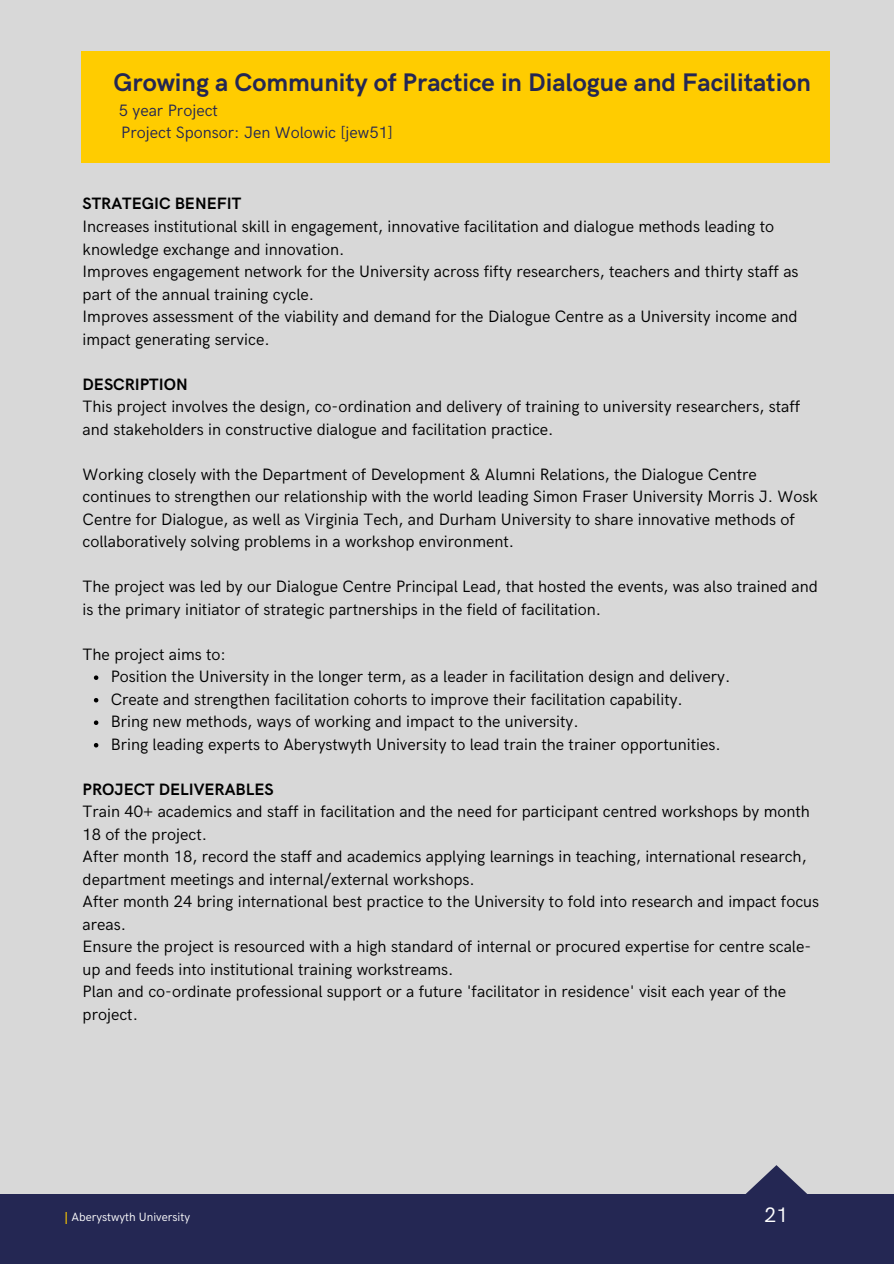
<style>
.page{position:relative;width:894px;height:1264px;background:#fff}
.page>*{position:absolute;margin:0;border:0;box-sizing:border-box;transform-origin:0 0}
.t1{font:700 25.5px "HK Grotesk";color:#242753}
.t2{font:21px "HK Grotesk";color:#fff}
.t3{font:16.5px/22.5px "HK Grotesk";color:#000}
.t4{font:16.5px "HK Grotesk";color:#242753}
.t5{font:12px "HK Grotesk";color:#fff}
.s1{font-weight:700}
.s2{font-weight:700;color:#fc0}
</style>
<div class="page">
<div style="left:0;top:0;width:893px;height:1263px;background:#d8d8d8"></div>
<div style="left:81px;top:51px;width:748px;height:111px;background:#fc0"></div>
<div style="left:0;top:1194px;width:893px;height:69px;background:#242753"></div>
<svg style="left:746px;top:1165px;width:61px;height:29px"></svg>
<svg style="left:94px;top:675px;width:4px;height:5px"></svg>
<svg style="left:94px;top:698px;width:4px;height:4px"></svg>
<svg style="left:94px;top:720px;width:4px;height:5px"></svg>
<svg style="left:94px;top:743px;width:4px;height:4px"></svg>
<p class="t1" style="left:113px;top:68px;width:698px">Growing a Community of Practice in Dialogue and Facilitation</p>
<p class="t4" style="left:119px;top:101px;width:101px">5 year Project</p>
<p class="t4" style="left:121px;top:123px;width:273px">Project Sponsor: Jen Wolowic [jew51]</p>
<h1 class="t3" style="left:83px;top:193px;width:717px"><span class="s1">STRATEGIC BENEFIT<br></span>Increases institutional skill in engagement, innovative facilitation and dialogue methods leading to knowledge exchange and innovation.<br>Improves engagement network for the University across fifty researchers, teachers and thirty staff as part of the annual training cycle.<br>Improves assessment of the viability and demand for the Dialogue Centre as a University income and impact generating service.</h1>
<h1 class="t3" style="left:83px;top:373px;width:719px"><span class="s1">DESCRIPTION<br></span>This project involves the design, co-ordination and delivery of training to university researchers, staff and stakeholders in constructive dialogue and facilitation practice.</h1>
<h1 class="t3" style="left:83px;top:463px;width:736px">Working closely with the Department of Development &amp; Alumni Relations, the Dialogue Centre continues to strengthen our relationship with the world leading Simon Fraser University Morris J. Wosk Centre for Dialogue, as well as Virginia Tech, and Durham University to share innovative methods of collaboratively solving problems in a workshop environment.</h1>
<p class="t3" style="left:83px;top:576px;width:736px">The project was led by our Dialogue Centre Principal Lead, that hosted the events, was also trained and is the primary initiator of strategic partnerships in the field of facilitation.</p>
<p class="t3" style="left:83px;top:643px;width:145px">The project aims to:</p>
<p class="t3" style="left:111px;top:666px;width:621px">Position the University in the longer term, as a leader in facilitation design and delivery.</p>
<p class="t3" style="left:111px;top:688px;width:573px">Create and strengthen facilitation cohorts to improve their facilitation capability.</p>
<h1 class="t3" style="left:111px;top:711px;width:469px">Bring new methods, ways of working and impact to the university.</h1>
<p class="t3" style="left:111px;top:733px;width:611px">Bring leading experts to Aberystwyth University to lead train the trainer opportunities.</p>
<p class="t3" style="left:83px;top:778px;width:738px"><span class="s1">PROJECT DELIVERABLES<br></span>Train 40+ academics and staff in facilitation and the need for participant centred workshops by month 18 of the project.<br>After month 18, record the staff and academics applying learnings in teaching, international research, department meetings and internal/external workshops.<br>After month 24 bring international best practice to the University to fold into research and impact focus areas.<br>Ensure the project is resourced with a high standard of internal or procured expertise for centre scale&shy;up and feeds into institutional training workstreams.<br>Plan and co-ordinate professional support or a future 'facilitator in residence' visit each year of the project.</p>
<h1 class="t5" style="left:65px;top:1209px;width:127px"><span class="s2">|</span> Aberystwyth University</h1>
<h1 class="t2" style="left:764px;top:1203px;width:25px">21</h1>
</div>
